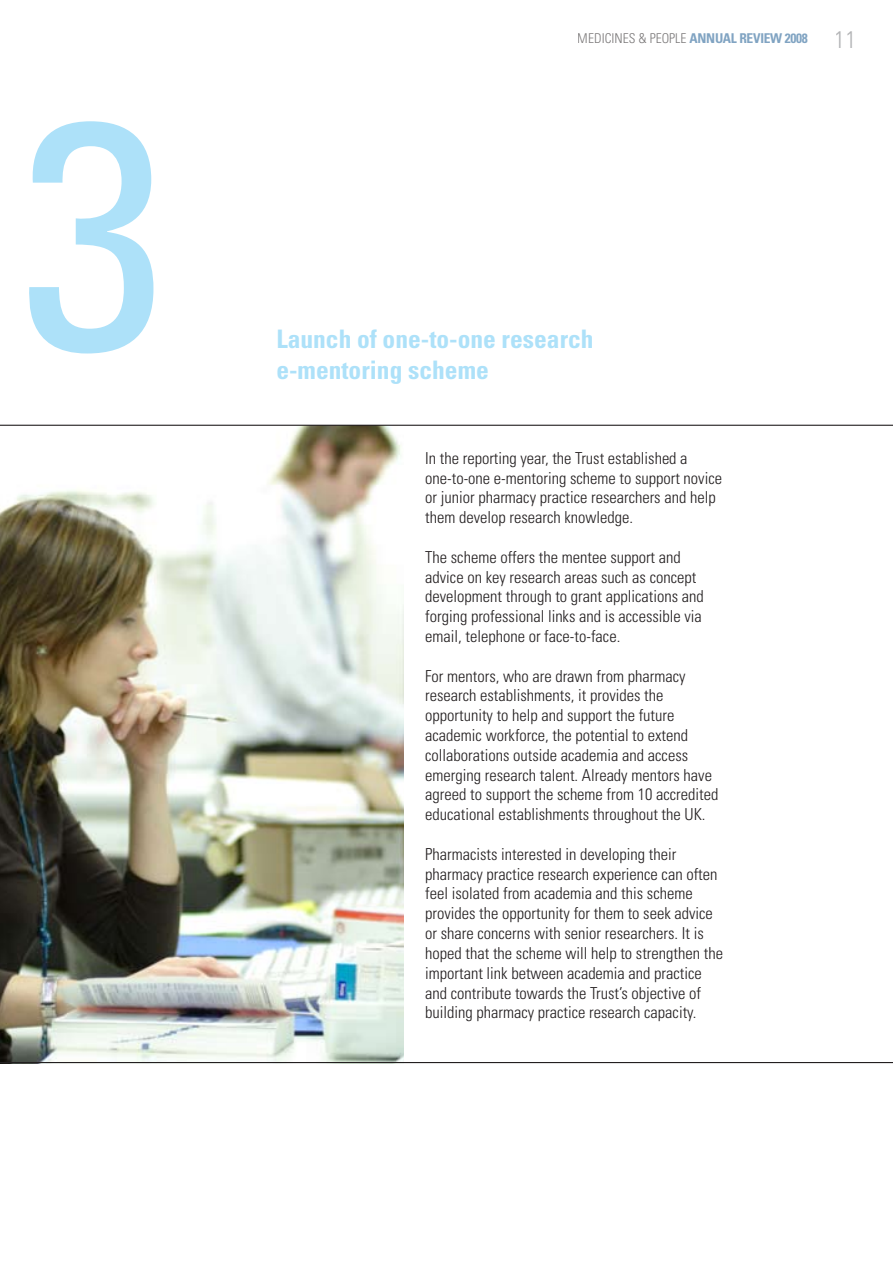
<style>
.page{position:relative;width:893px;height:1263px;background:#fff}
.page>*{position:absolute;margin:0;border:0;box-sizing:border-box;transform-origin:0 0}
.t1{font:condensed 322.5px "Univers LT";color:#ade1f9}
.t2{font:700 condensed 25.5px "Univers LT";color:#ade1f9}
.t3{font:300 condensed 16.5px/19.8px "Univers LT";color:#231f20}
.t4{font:300 condensed 13.5px "Univers LT";color:#231f20}
.s1{font-weight:700;color:#2c679a}
.s2{font-size:24px;color:#808285}
</style>
<div class="page">
<img style="left:0;top:426px;width:404px;height:636px">
<hr style="left:0;top:425px;width:893px;height:1px;background:#231f20">
<hr style="left:0;top:1062px;width:893px;height:1px;background:#231f20">
<h1 class="t1" style="left:21px;top:30px;width:145px">3</h1>
<p class="t4" style="left:578px;top:30px;width:280px">MEDICINES &amp; PEOPLE <span class="s1">ANNUAL REVIEW 2008</span> <span class="s2">11</span></p>
<h2 class="t2" style="left:276px;top:323px;width:319px">Launch of one-to-one research</h2>
<h2 class="t2" style="left:276px;top:354px;width:214px">e-mentoring scheme</h2>
<p class="t3" style="left:425px;top:448px;width:298px">In the reporting year, the Trust established a one-to-one e-mentoring scheme to support novice or junior pharmacy practice researchers and help them develop research knowledge.</p>
<p class="t3" style="left:425px;top:547px;width:280px">The scheme offers the mentee support and advice on key research areas such as concept development through to grant applications and forging professional links and is accessible via email, telephone or face-to-face.</p>
<p class="t3" style="left:425px;top:666px;width:295px">For mentors, who are drawn from pharmacy research establishments, it provides the opportunity to help and support the future academic workforce, the potential to extend collaborations outside academia and access emerging research talent. Already mentors have agreed to support the scheme from 10 accredited educational establishments throughout the UK.</p>
<p class="t3" style="left:425px;top:844px;width:299px">Pharmacists interested in developing their pharmacy practice research experience can often feel isolated from academia and this scheme provides the opportunity for them to seek advice or share concerns with senior researchers. It is hoped that the scheme will help to strengthen the important link between academia and practice and contribute towards the Trust’s objective of building pharmacy practice research capacity.</p>
</div>
